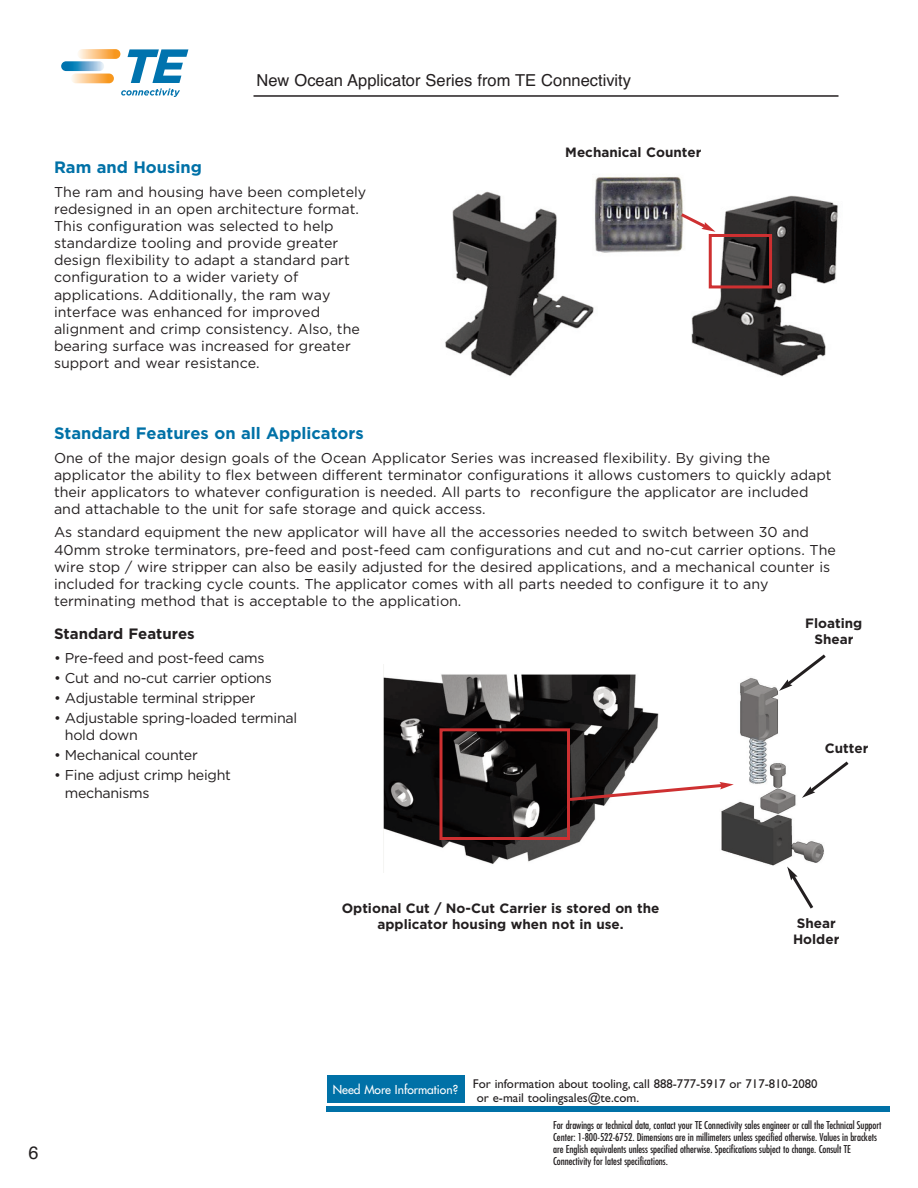
<style>
.page{position:relative;width:918px;height:1188px;background:#fff}
.page>*{position:absolute;margin:0;border:0;box-sizing:border-box;transform-origin:0 0}
.t1{font:18px "Helvetica";color:#231f20}
.t2{font:700 16.5px "Gotham";color:#0071a7}
.t3{font:16.5px "Helvetica";color:#231f20}
.t4{font:700 15px "Gotham";color:#231f20}
.t5{font:14.25px/17.1px "Gotham";color:#231f20}
.t6{font:14.25px/17.1px "Gotham";letter-spacing:-.02em;color:#231f20}
.t7{font:700 13.5px/16.2px "Gotham";color:#231f20;text-align:center}
.t8{font:12.75px/13.5px "Gill Sans";color:#231f20}
.t9{font:condensed 10.5px/12px "Futura";letter-spacing:-.005em;color:#231f20}
</style>
<div class="page">
<div style="left:327px;top:1106px;width:563px;height:5px;background:#0071a7"></div>
<div style="left:327px;top:1075px;width:137px;height:28px;background:#0071a7"></div>
<svg style="left:77px;top:49px;width:43px;height:10px"></svg>
<svg style="left:71px;top:74px;width:43px;height:9px"></svg>
<svg style="left:61px;top:61px;width:43px;height:10px"></svg>
<svg style="left:128px;top:49px;width:60px;height:34px"></svg>
<svg style="left:121px;top:89px;width:59px;height:8px"></svg>
<hr style="left:254px;top:95px;width:585px;height:2px;background:#231f20">
<img style="left:445px;top:176px;width:393px;height:200px">
<div style="left:709px;top:234px;width:63px;height:54px;border:3px solid #ce3031"></div>
<svg style="left:678px;top:211px;width:37px;height:21px"></svg>
<img style="left:383px;top:665px;width:441px;height:207px">
<div style="left:440px;top:728px;width:130px;height:112px;border:3px solid #ce3031"></div>
<svg style="left:567px;top:782px;width:167px;height:21px"></svg>
<svg style="left:779px;top:654px;width:47px;height:37px"></svg>
<svg style="left:802px;top:759px;width:47px;height:39px"></svg>
<svg style="left:787px;top:867px;width:29px;height:42px"></svg>
<p class="t3" style="left:257px;top:74px;width:376px">New Ocean Applicator Series from TE Connectivity</p>
<p class="t2" style="left:54px;top:161px;width:149px">Ram and Housing</p>
<p class="t5" style="left:54px;top:184px;width:314px">The ram and housing have been completely redesigned in an open architecture format.<br>This configuration was selected to help standardize tooling and provide greater design flexibility to adapt a standard part configuration to a wider variety of applications. Additionally, the ram way interface was enhanced for improved alignment and crimp consistency. Also, the bearing surface was increased for greater support and wear resistance.</p>
<p class="t7" style="left:565px;top:145px;width:138px">Mechanical Counter</p>
<p class="t2" style="left:54px;top:427px;width:311px">Standard Features on all Applicators</p>
<p class="t5" style="left:54px;top:450px;width:779px">One of the major design goals of the Ocean Applicator Series was increased flexibility. By giving the applicator the ability to flex between different terminator configurations it allows customers to quickly adapt their applicators to whatever configuration is needed. All parts to reconfigure the applicator are included and attachable to the unit for safe storage and quick access.</p>
<p class="t5" style="left:54px;top:525px;width:784px">As standard equipment the new applicator will have all the accessories needed to switch between 30 and 40mm stroke terminators, pre-feed and post-feed cam configurations and cut and no-cut carrier options. The wire stop / wire stripper can also be easily adjusted for the desired applications, and a mechanical counter is included for tracking cycle counts. The applicator comes with all parts needed to configure it to any terminating method that is acceptable to the application.</p>
<p class="t4" style="left:54px;top:628px;width:142px">Standard Features</p>
<p class="t6" style="left:54px;top:650px;width:212px">• Pre-feed and post-feed cams</p>
<p class="t6" style="left:54px;top:670px;width:219px">• Cut and no-cut carrier options</p>
<p class="t6" style="left:54px;top:690px;width:203px">• Adjustable terminal stripper</p>
<p class="t6" style="left:65px;top:711px;width:234px;text-indent:-11px">• Adjustable spring-loaded terminal hold down</p>
<p class="t6" style="left:54px;top:748px;width:145px">• Mechanical counter</p>
<p class="t6" style="left:65px;top:768px;width:168px;text-indent:-11px">• Fine adjust crimp height mechanisms</p>
<p class="t7" style="left:805px;top:616px;width:59px">Floating<br>Shear</p>
<p class="t7" style="left:825px;top:741px;width:45px">Cutter</p>
<p class="t7" style="left:342px;top:901px;width:319px">Optional Cut / No-Cut Carrier is stored on the applicator housing when not in use.</p>
<p class="t7" style="left:793px;top:916px;width:48px;text-align:left">Shear<br>Holder</p>
<p class="t1" style="left:29px;top:1146px;width:12px">6</p>
<p class="t8" style="left:477px;top:1078px;width:342px;text-indent:-144px"><sub>Need</sub> <sub>More</sub> <sub>Information?</sub> For information about tooling, call 888-777-5917 or 717-810-2080 or e-mail toolingsales@te.com.</p>
<p class="t9" style="left:553px;top:1120px;width:330px">For drawings or technical data, contact your TE Connectivity sales engineer or call the Technical Support Center: 1-800-522-6752. Dimensions are in millimeters unless specified otherwise. Values in brackets are English equivalents unless specified otherwise. Specifications subject to change. Consult TE Connectivity for latest specifications.</p>
</div>
